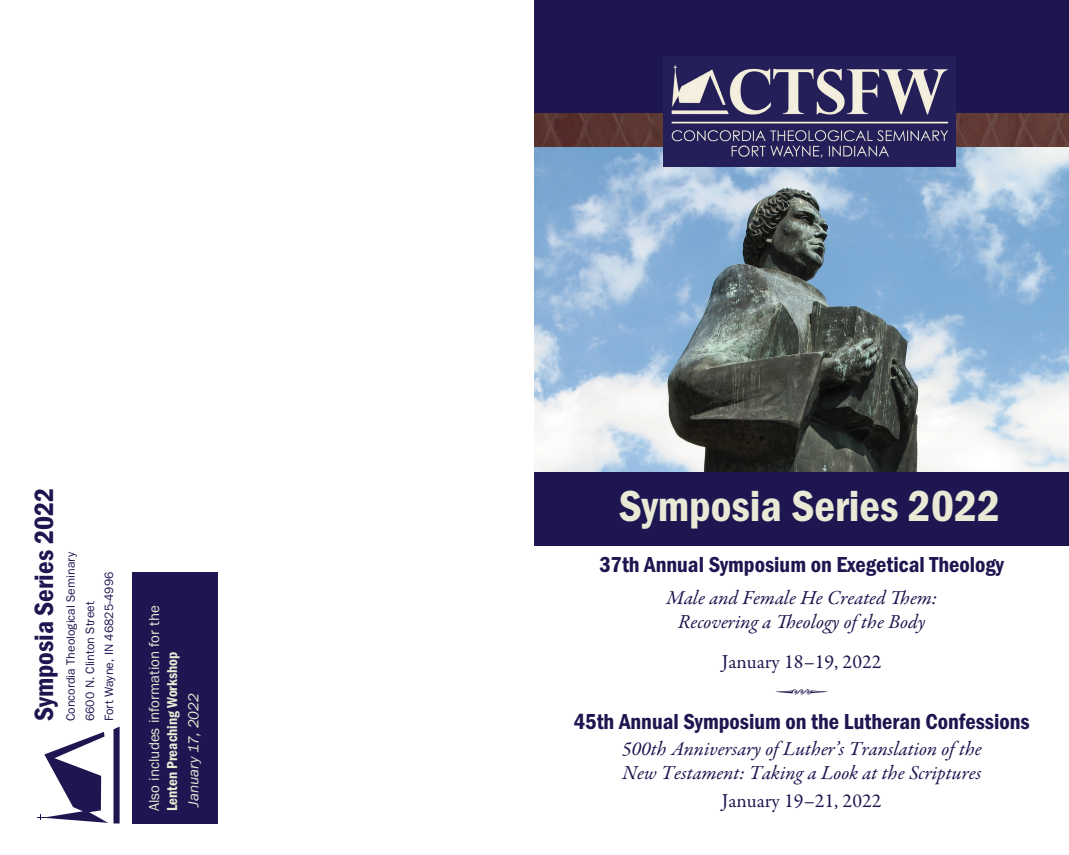
<style>
.page{position:relative;width:1069px;height:855px;background:#fff}
.page>*{position:absolute;margin:0;border:0;box-sizing:border-box;transform-origin:0 0}
.t1{font:600 condensed 45px "Franklin Gothic";color:#eae9d6}
.t2{font:30px "Type Embellishments One";color:#1d1650}
.t3{font:600 condensed 27.5px "Franklin Gothic";color:#1d1650}
.t4{font:600 condensed 22.5px "Franklin Gothic";color:#1d1650}
.t5{font:italic 20px/24px "Garamond Premr Pro";color:#1d1650;text-align:center}
.t6{font:20px "Garamond Premr Pro";color:#1d1650}
.t7{font:15px "Franklin Gothic";color:#eae9d6}
.t8{font:600 condensed 15px "Franklin Gothic";color:#eae9d6}
.t9{font:italic 15px "Franklin Gothic";color:#eae9d6}
.t10{font:12.5px/19.2px "Franklin Gothic";color:#1d1650}
</style>
<div class="page">
<svg style="left:37px;top:727px;width:83px;height:96px"></svg>
<div style="left:132px;top:572px;width:86px;height:251px;background:#1d1650"></div>
<img style="left:534px;top:112px;width:535px;height:36px">
<div style="left:534px;top:0;width:535px;height:112px;background:#1d1650"></div>
<img style="left:534px;top:148px;width:535px;height:324px">
<img style="left:663px;top:65px;width:292px;height:101px">
<div style="left:534px;top:472px;width:535px;height:74px;background:#1d1650"></div>
<h3 class="t3" style="left:35px;top:721px;width:234px;rotate:-90deg">Symposia Series 2022</h3>
<p class="t10" style="left:62px;top:721px;width:171px;rotate:-90deg">Concordia Theological Seminary<br>6600 N. Clinton Street<br>Fort Wayne, IN 46825-4996</p>
<p class="t7" style="left:149px;top:811px;width:207px;rotate:-90deg">Also includes information for the</p>
<p class="t8" style="left:167px;top:811px;width:161px;rotate:-90deg">Lenten Preaching Workshop</p>
<p class="t9" style="left:188px;top:807px;width:115px;rotate:-90deg">January 17, 2022</p>
<h1 class="t1" style="left:619px;top:491px;width:383px">Symposia Series 2022</h1>
<p class="t4" style="left:599px;top:557px;width:406px">37th Annual Symposium on Exegetical Theology</p>
<p class="t5" style="left:666px;top:588px;width:272px">Male and Female He Created Them:<br>Recovering a Theology of the Body</p>
<p class="t6" style="left:722px;top:650px;width:161px">January 18–19, 2022</p>
<h2 class="t2" style="left:774px;top:674px;width:56px">Q</h2>
<p class="t4" style="left:574px;top:714px;width:458px">45th Annual Symposium on the Lutheran Confessions</p>
<p class="t5" style="left:622px;top:738px;width:361px;text-align:left">500th Anniversary of Luther’s Translation of the<br>New Testament: Taking a Look at the Scriptures</p>
<p class="t6" style="left:722px;top:789px;width:161px">January 19–21, 2022</p>
</div>
